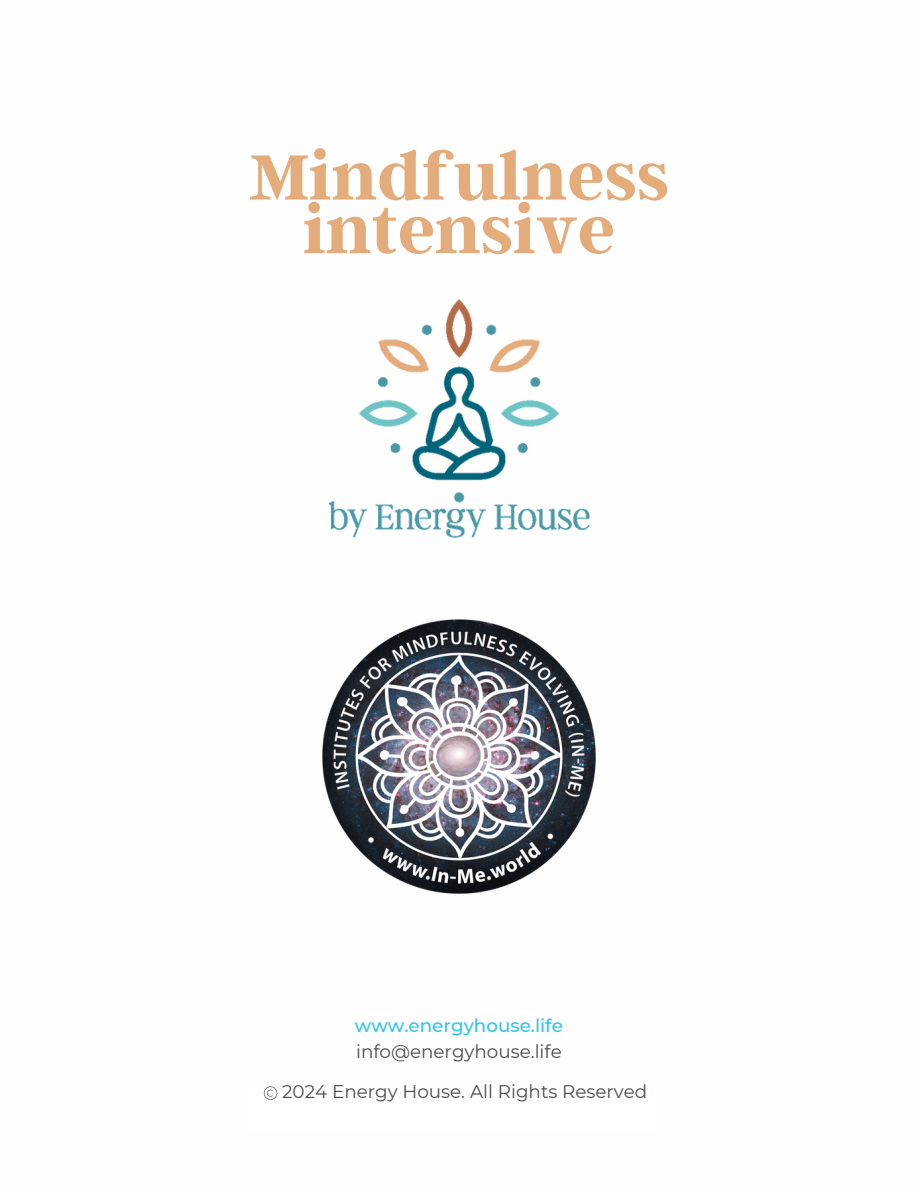
<style>
.page{position:relative;width:918px;height:1188px;background:#fff}
.page>*{position:absolute;margin:0;border:0;box-sizing:border-box;transform-origin:0 0}
.t1{font:700 71.4px/53.6px "Argent CF";color:#e4ac7a;text-align:center}
.t2{font:18.3px "Montserrat";color:#484e51}
.t3{font:500 18.3px "Montserrat";color:#32c4eb}
</style>
<div class="page">
<img style="left:358px;top:299px;width:202px;height:182px">
<svg style="left:264px;top:1086px;width:13px;height:14px"></svg>
<img style="left:328px;top:492px;width:262px;height:47px">
<img style="left:322px;top:619px;width:274px;height:275px">
<p class="t1" style="left:249px;top:146px;width:421px">Mindfulness intensive</p>
<p class="t3" style="left:355px;top:1015px;width:210px">www.energyhouse.life</p>
<p class="t2" style="left:356px;top:1040px;width:207px">info@energyhouse.life</p>
<p class="t2" style="left:282px;top:1081px;width:367px">2024 Energy House. All Rights Reserved</p>
</div>
